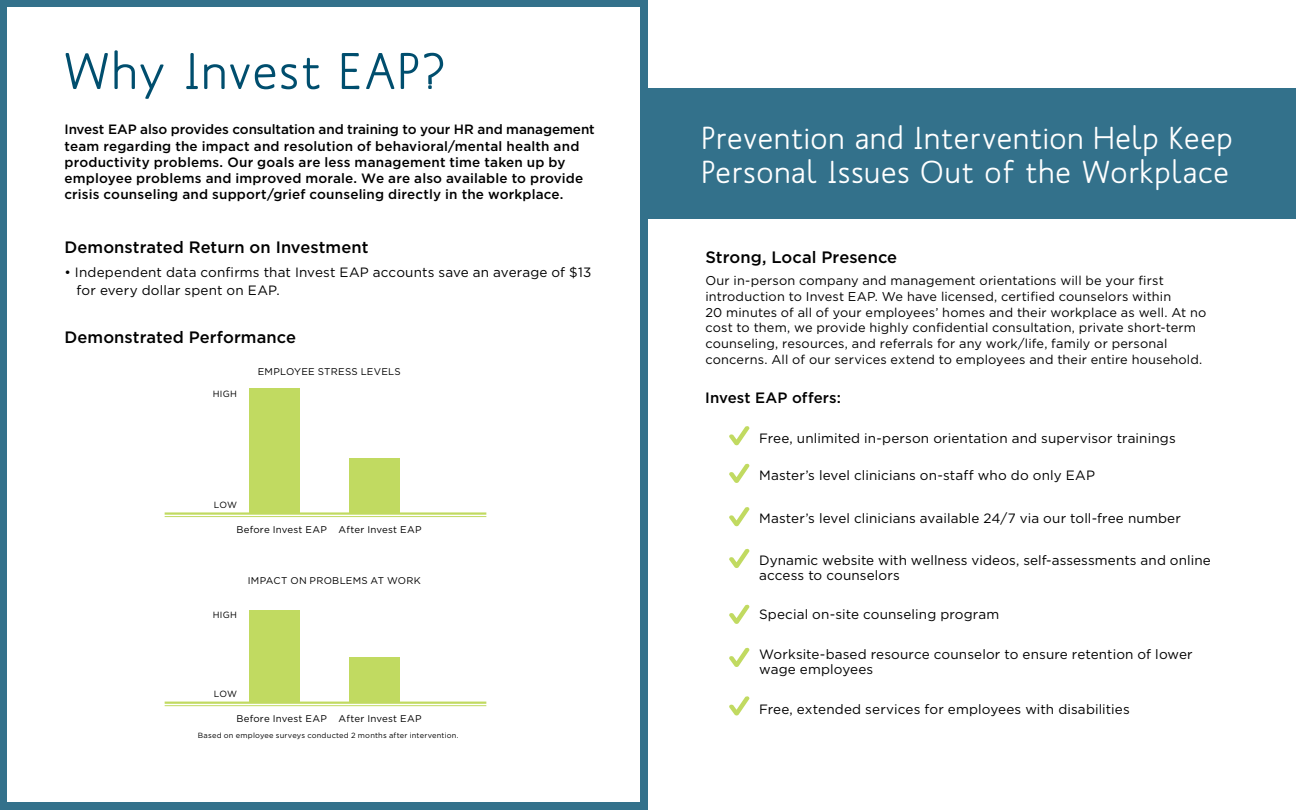
<style>
.page{position:relative;width:1296px;height:810px;background:#fff}
.page>*{position:absolute;margin:0;border:0;box-sizing:border-box;transform-origin:0 0}
.t1{font:500 51px "Mank Sans";letter-spacing:.03em;color:#004e6e}
.t2{font:500 31.5px/34.5px "Mank Sans";letter-spacing:.03em;color:#fff}
.t3{font:500 16.5px "Gotham";letter-spacing:.005em;color:#000}
.t4{font:500 15px "Gotham";letter-spacing:.01em;color:#000}
.t5{font:13.5px/15px "Gotham";letter-spacing:.01em;color:#000}
.t6{font:500 13.5px/16.2px "Gotham";letter-spacing:.01em;color:#000}
.t7{font:12.75px/15.8px "Gotham";letter-spacing:.015em;color:#000}
.t8{font:9.75px "Gotham";letter-spacing:.025em;color:#000}
.t9{font:9px "Gotham";letter-spacing:.035em;color:#000}
.t10{font:7.5px "Gotham";letter-spacing:.025em;color:#000}
</style>
<div class="page">
<div style="left:0;top:0;width:648px;height:810px;background:linear-gradient(to right,#33718b,#33718b)"></div>
<div style="left:8px;top:8px;width:632px;height:794px;background:#fff"></div>
<hr style="left:165px;top:512px;width:321px;height:3px;background:#c1da61">
<hr style="left:165px;top:516px;width:321px;height:1px;background:#c1da61">
<div style="left:250px;top:389px;width:50px;height:124px;background:#c1da61"></div>
<div style="left:349px;top:458px;width:51px;height:54px;background:#c1da61"></div>
<hr style="left:165px;top:702px;width:321px;height:2px;background:#c1da61">
<hr style="left:165px;top:705px;width:321px;height:1px;background:#c1da61">
<div style="left:250px;top:610px;width:50px;height:92px;background:#c1da61"></div>
<div style="left:349px;top:657px;width:51px;height:45px;background:#c1da61"></div>
<div style="left:648px;top:88px;width:648px;height:131px;background:#33718b"></div>
<svg style="left:729px;top:426px;width:21px;height:19px"></svg>
<svg style="left:729px;top:464px;width:21px;height:19px"></svg>
<svg style="left:729px;top:507px;width:21px;height:19px"></svg>
<svg style="left:729px;top:549px;width:21px;height:19px"></svg>
<svg style="left:729px;top:604px;width:21px;height:20px"></svg>
<svg style="left:729px;top:648px;width:21px;height:19px"></svg>
<svg style="left:729px;top:696px;width:21px;height:20px"></svg>
<h1 class="t1" style="left:63px;top:39px;width:384px">Why Invest EAP?</h1>
<p class="t6" style="left:64px;top:121px;width:532px">Invest EAP also provides consultation and training to your HR and management team regarding the impact and resolution of behavioral/mental health and productivity problems. Our goals are less management time taken up by employee problems and improved morale. We are also available to provide crisis counseling and support/grief counseling directly in the workplace.</p>
<p class="t3" style="left:64px;top:237px;width:305px">Demonstrated Return on Investment</p>
<p class="t5" style="left:77px;top:263px;width:516px;line-height:18px;text-indent:-12px">• Independent data confirms that Invest EAP accounts save an average of $13 for every dollar spent on EAP.</p>
<p class="t3" style="left:64px;top:328px;width:233px">Demonstrated Performance</p>
<p class="t9" style="left:213px;top:389px;width:26px">HIGH</p>
<p class="t8" style="left:258px;top:366px;width:145px">EMPLOYEE STRESS LEVELS</p>
<p class="t9" style="left:214px;top:500px;width:25px">LOW</p>
<p class="t8" style="left:236px;top:524px;width:187px">Before Invest EAP After Invest EAP</p>
<p class="t9" style="left:213px;top:610px;width:26px">HIGH</p>
<p class="t8" style="left:248px;top:575px;width:175px">IMPACT ON PROBLEMS AT WORK</p>
<p class="t9" style="left:214px;top:689px;width:25px">LOW</p>
<p class="t8" style="left:236px;top:714px;width:187px">Before Invest EAP After Invest EAP</p>
<p class="t10" style="left:198px;top:732px;width:262px">Based on employee surveys conducted 2 months after intervention.</p>
<h2 class="t2" style="left:702px;top:120px;width:532px">Prevention and Intervention Help Keep<br>Personal Issues Out of the Workplace</h2>
<p class="t3" style="left:705px;top:248px;width:193px">Strong, Local Presence</p>
<p class="t7" style="left:705px;top:273px;width:503px">Our in-person company and management orientations will be your first introduction to Invest EAP. We have licensed, certified counselors within<br>20 minutes of all of your employees’ homes and their workplace as well. At no cost to them, we provide highly confidential consultation, private short-term counseling, resources, and referrals for any work/life, family or personal concerns. All of our services extend to employees and their entire household.</p>
<p class="t4" style="left:705px;top:390px;width:137px">Invest EAP offers:</p>
<p class="t5" style="left:759px;top:431px;width:418px">Free, unlimited in-person orientation and supervisor trainings</p>
<p class="t5" style="left:759px;top:467px;width:337px">Master’s level clinicians on-staff who do only EAP</p>
<p class="t5" style="left:759px;top:510px;width:423px">Master’s level clinicians available 24/7 via our toll-free number</p>
<p class="t5" style="left:759px;top:552px;width:453px">Dynamic website with wellness videos, self-assessments and online access to counselors</p>
<p class="t5" style="left:759px;top:607px;width:242px">Special on-site counseling program</p>
<p class="t5" style="left:759px;top:647px;width:435px">Worksite-based resource counselor to ensure retention of lower wage employees</p>
<p class="t5" style="left:759px;top:701px;width:372px">Free, extended services for employees with disabilities</p>
</div>
